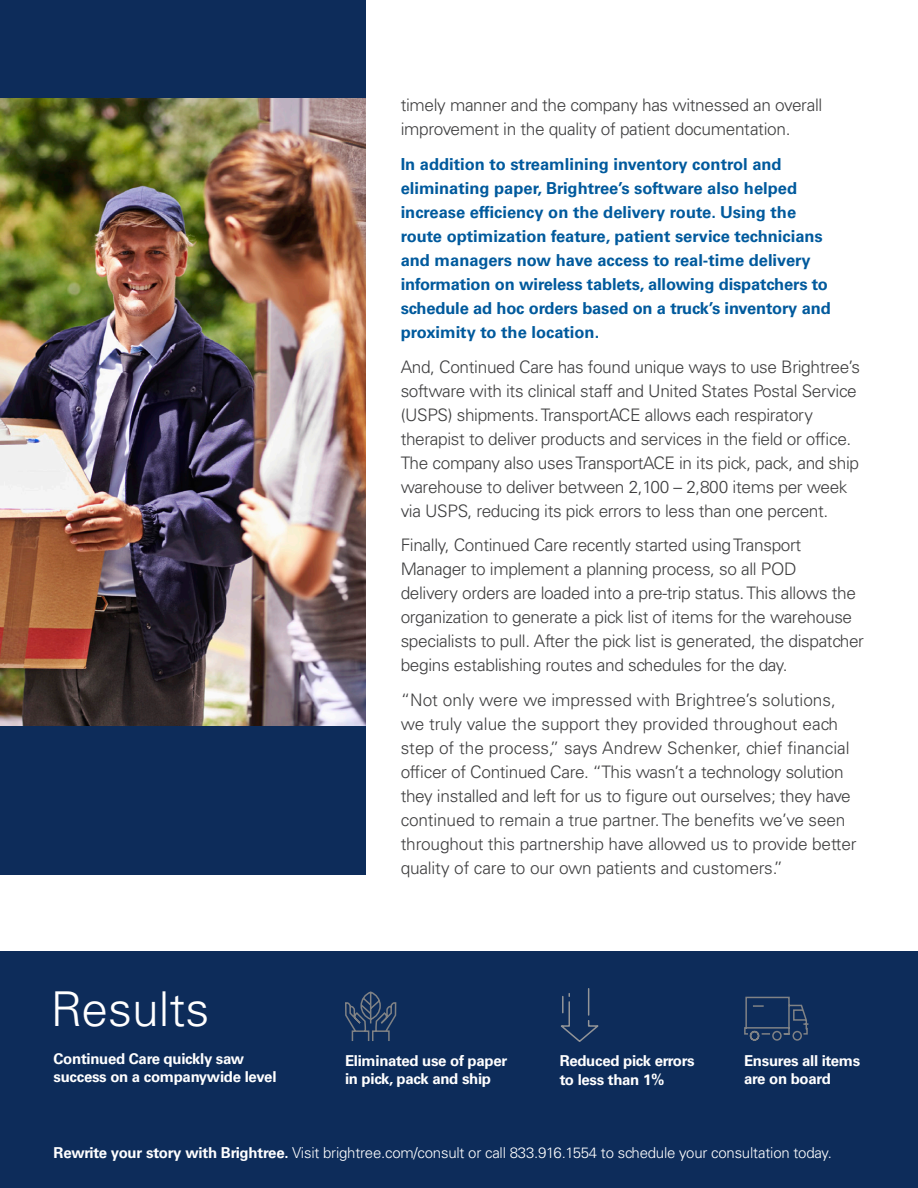
<style>
.page{position:relative;width:918px;height:1188px;background:#fff}
.page>*{position:absolute;margin:0;border:0;box-sizing:border-box;transform-origin:0 0}
.t1{font:300 48px "Univers LT Std";color:#fff}
.Body{font:300 17.25px/24px "Univers LT Std";letter-spacing:-.02em;color:#3e3e3f}
.Blue_Bold{font:700 16.5px/24px "Univers LT Std";color:#015a9d}
.t2{font:700 15px/18px "Univers LT Std";letter-spacing:-.02em;color:#fff}
.t3{font:300 15px "Univers LT Std";letter-spacing:-.015em;color:#fff}
.s1{font-weight:700}
</style>
<div class="page">
<div style="left:0;top:0;width:365px;height:875px;background:#0d2c5a"></div>
<div style="left:0;top:952px;width:918px;height:236px;background:#0d2c5a"></div>
<img style="left:0;top:99px;width:365px;height:627px">
<svg style="left:744px;top:996px;width:65px;height:45px"></svg>
<svg style="left:345px;top:991px;width:52px;height:50px"></svg>
<svg style="left:561px;top:988px;width:38px;height:54px"></svg>
<p class="t1" style="left:51px;top:980px;width:161px">Results</p>
<p class="t2" style="left:54px;top:1050px;width:224px">Continued Care quickly saw success on a companywide level</p>
<p class="Body" style="left:401px;top:93px;width:423px">timely manner and the company has witnessed an overall improvement in the quality of patient documentation.</p>
<p class="Blue_Bold" style="left:401px;top:152px;width:432px">In addition to streamlining inventory control and eliminating paper, Brightree’s software also helped increase efficiency on the delivery route. Using the route optimization feature, patient service technicians and managers now have access to real-time delivery information on wireless tablets, allowing dispatchers to schedule ad hoc orders based on a truck’s inventory and proximity to the location.</p>
<p class="Body" style="left:401px;top:355px;width:461px">And, Continued Care has found unique ways to use Brightree’s software with its clinical staff and United States Postal Service (USPS) shipments. TransportACE allows each respiratory therapist to deliver products and services in the field or office.<br>The company also uses TransportACE in its pick, pack, and ship warehouse to deliver between 2,100 – 2,800 items per week via USPS, reducing its pick errors to less than one percent.</p>
<p class="Body" style="left:401px;top:533px;width:465px">Finally, Continued Care recently started using Transport Manager to implement a planning process, so all POD<br>delivery orders are loaded into a pre-trip status. This allows the organization to generate a pick list of items for the warehouse specialists to pull. After the pick list is generated, the dispatcher begins establishing routes and schedules for the day.</p>
<p class="Body" style="left:401px;top:688px;width:457px">“Not only were we impressed with Brightree’s solutions, we truly value the support they provided throughout each step of the process,” says Andrew Schenker, chief financial officer of Continued Care. “This wasn’t a technology solution they installed and left for us to figure out ourselves; they have continued to remain a true partner. The benefits we’ve seen throughout this partnership have allowed us to provide better quality of care to our own patients and customers.”</p>
<p class="t2" style="left:345px;top:1051px;width:164px">Eliminated use of paper in pick, pack and ship</p>
<p class="t2" style="left:560px;top:1051px;width:137px;line-height:19.5px">Reduced pick errors to less than 1%</p>
<p class="t2" style="left:744px;top:1051px;width:118px">Ensures all items are on board</p>
<p class="t3" style="left:54px;top:1144px;width:780px"><span class="s1">Rewrite your story with Brightree.</span> Visit brightree.com/consult or call 833.916.1554 to schedule your consultation today.</p>
</div>
